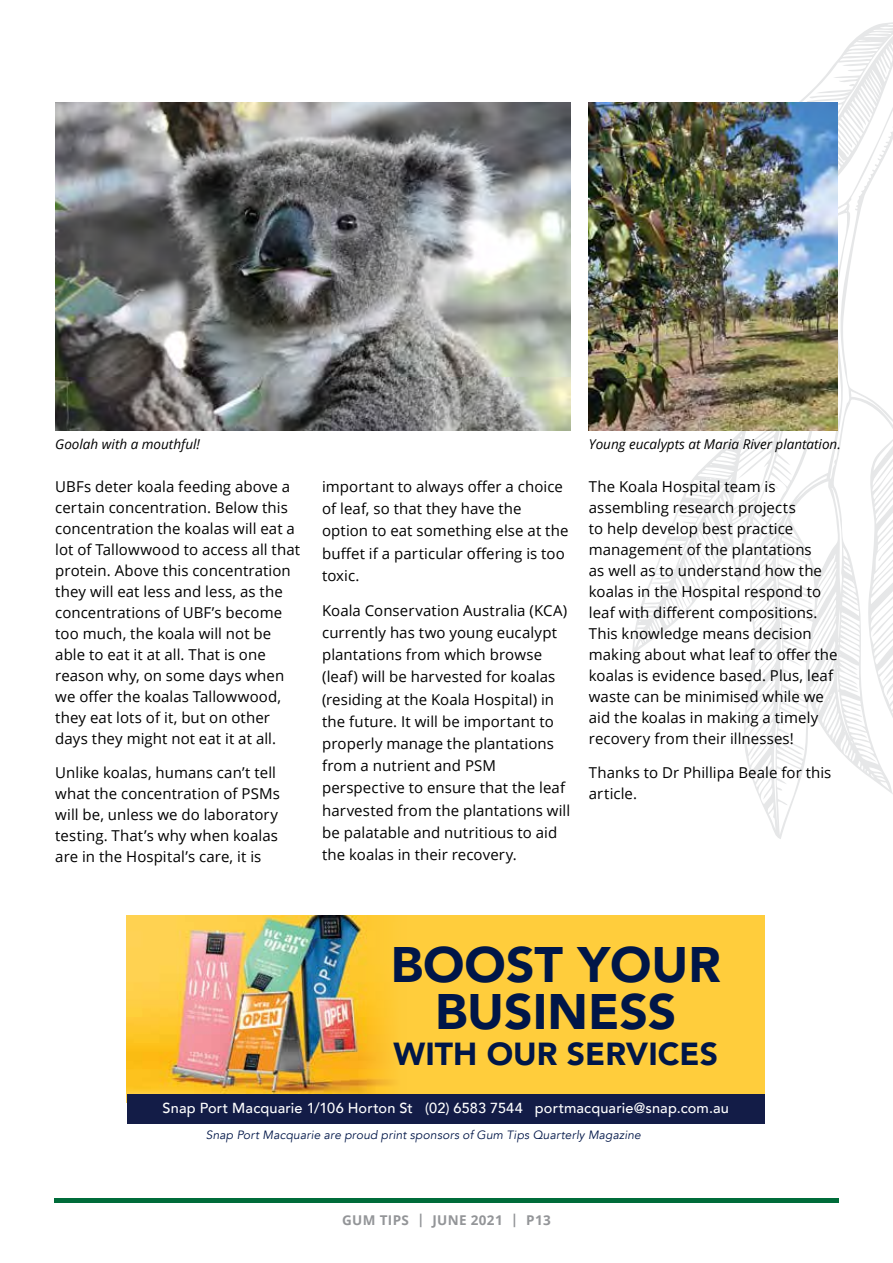
<style>
.page{position:relative;width:893px;height:1263px;background:#fff}
.page>*{position:absolute;margin:0;border:0;box-sizing:border-box;transform-origin:0 0}
.t1{font:900 49.8px/47.2px "Avenir";color:#001648;text-align:center}
.t2{font:900 31.8px "Avenir";color:#001648}
.t3{font:15px/21px "Open Sans";letter-spacing:.005em;color:#000}
.t4{font:500 14.55px "Avenir";letter-spacing:.01em;color:#fff}
.t5{font:italic 13.5px "Open Sans";color:#000}
.t6{font:700 13.5px "Open Sans";letter-spacing:.025em;color:#939598}
.t7{font:italic 12px "Avenir";letter-spacing:.015em;color:#001648}
</style>
<div class="page">
<div style="left:54px;top:1198px;width:785px;height:5px;background:#006c3a"></div>
<svg style="left:632px;top:22px;width:261px;height:817px"></svg>
<img style="left:55px;top:103px;width:516px;height:327px">
<img style="left:589px;top:103px;width:249px;height:327px">
<div style="left:127px;top:915px;width:637px;height:194px;background:#ffcd3c"></div>
<img style="left:127px;top:915px;width:266px;height:179px">
<div style="left:127px;top:1094px;width:637px;height:29px;background:#131c47"></div>
<p class="t5" style="left:55px;top:435px;width:146px">Goolah with a mouthful!</p>
<p class="t5" style="left:589px;top:435px;width:253px">Young eucalypts at Maria River plantation.</p>
<p class="t3" style="left:55px;top:476px;width:246px">UBFs deter koala feeding above a certain concentration. Below this concentration the koalas will eat a lot of Tallowwood to access all that protein. Above this concentration they will eat less and less, as the concentrations of UBF’s become too much, the koala will not be able to eat it at all. That is one reason why, on some days when we offer the koalas Tallowwood, they eat lots of it, but on other days they might not eat it at all.</p>
<p class="t3" style="left:55px;top:761px;width:226px">Unlike koalas, humans can’t tell what the concentration of PSMs will be, unless we do laboratory testing. That’s why when koalas are in the Hospital’s care, it is</p>
<p class="t3" style="left:322px;top:475px;width:248px;line-height:22.2px">important to always offer a choice of leaf, so that they have the option to eat something else at the buffet if a particular offering is too toxic.</p>
<p class="t3" style="left:322px;top:599px;width:250px;line-height:22.2px">Koala Conservation Australia (KCA) currently has two young eucalypt plantations from which browse (leaf) will be harvested for koalas (residing at the Koala Hospital) in the future. It will be important to properly manage the plantations from a nutrient and PSM perspective to ensure that the leaf harvested from the plantations will be palatable and nutritious to aid the koalas in their recovery.</p>
<p class="t3" style="left:589px;top:476px;width:250px">The Koala Hospital team is assembling research projects<br>to help develop best practice management of the plantations<br>as well as to understand how the koalas in the Hospital respond to leaf with different compositions.<br>This knowledge means decision making about what leaf to offer the koalas is evidence based. Plus, leaf waste can be minimised while we aid the koalas in making a timely recovery from their illnesses!</p>
<p class="t3" style="left:589px;top:761px;width:244px">Thanks to Dr Phillipa Beale for this article.</p>
<h1 class="t1" style="left:391px;top:940px;width:331px">BOOST YOUR<br>BUSINESS</h1>
<h2 class="t2" style="left:394px;top:1027px;width:326px">WITH OUR SERVICES</h2>
<p class="t4" style="left:163px;top:1095px;width:568px">Snap Port Macquarie 1/106 Horton St (02) 6583 7544 portmacquarie@snap.com.au</p>
<p class="t7" style="left:206px;top:1127px;width:436px">Snap Port Macquarie are proud print sponsors of Gum Tips Quarterly Magazine</p>
<p class="t6" style="left:342px;top:1210px;width:210px">GUM TIPS | JUNE 2021 | P13</p>
</div>
